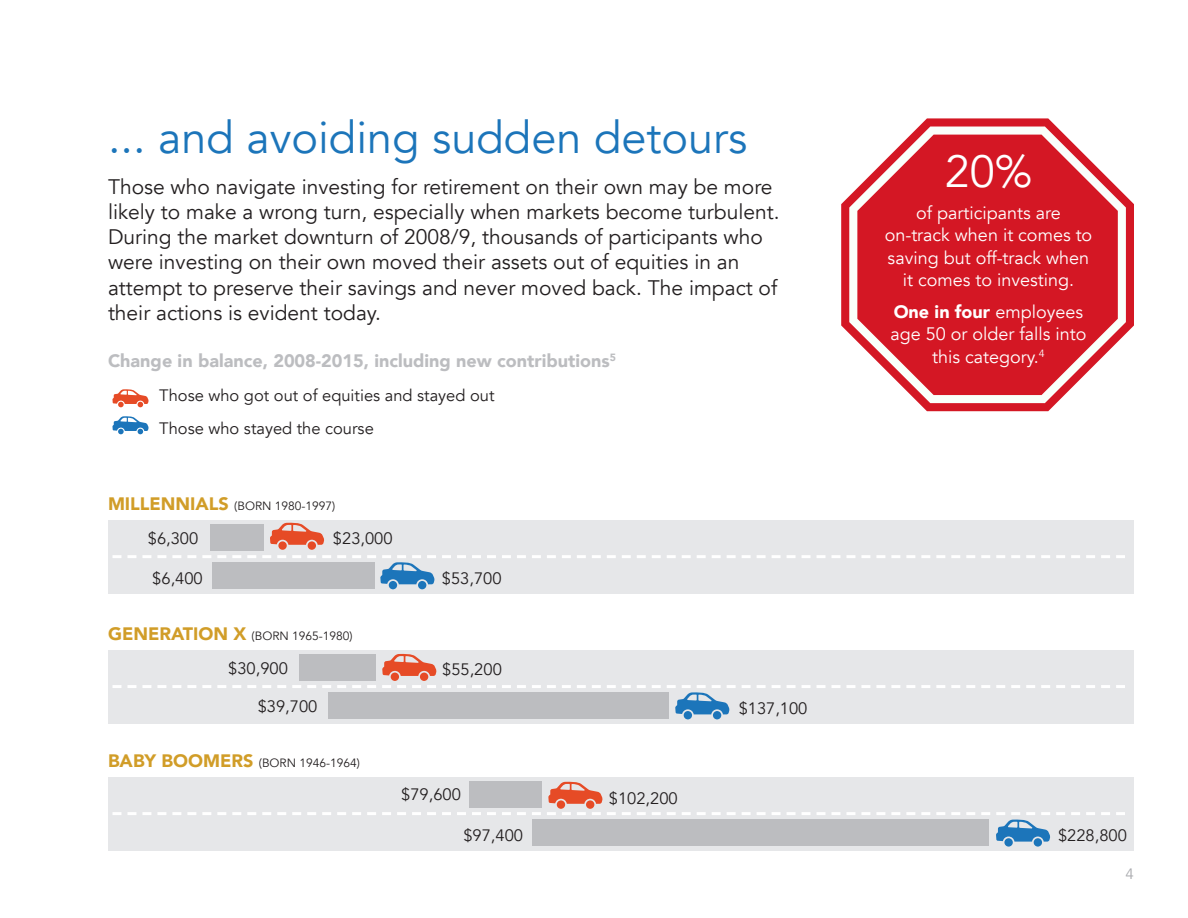
<style>
.page{position:relative;width:1188px;height:918px;background:#fff}
.page>*{position:absolute;margin:0;border:0;box-sizing:border-box;transform-origin:0 0}
.t1{font:45px "Avenir";color:#1c75ba}
.t2{font:45px "Avenir";color:#fff}
.t3{font:21px/25.2px "Avenir";color:#231f20}
.t4{font:18px/22.5px "Avenir";color:#fff;text-align:center}
.t5{font:900 18px "Avenir";color:#bcbdc0}
.t6{font:16.5px "Avenir";color:#231f20}
.t7{font:15px "Avenir";color:#a8a9ad}
.t8{font:12px "Avenir";color:#231f20}
.s1{font-weight:900;font-size:18px;color:#d19d28}
.s2{font-weight:900}
</style>
<div class="page">
<div style="left:108px;top:520px;width:1026px;height:73px;background:#e6e7e9"></div>
<div style="left:108px;top:650px;width:1026px;height:73px;background:#e6e7e9"></div>
<div style="left:108px;top:777px;width:1026px;height:73px;background:#e6e7e9"></div>
<svg style="left:112px;top:389px;width:37px;height:18px"></svg>
<svg style="left:112px;top:416px;width:37px;height:18px"></svg>
<svg style="left:112px;top:522px;width:1013px;height:67px"></svg>
<svg style="left:112px;top:654px;width:1013px;height:65px"></svg>
<svg style="left:112px;top:781px;width:1013px;height:66px"></svg>
<svg style="left:841px;top:118px;width:293px;height:293px"></svg>
<svg style="left:849px;top:127px;width:277px;height:276px"></svg>
<svg style="left:857px;top:135px;width:261px;height:260px;background:#d93641"></svg>
<div style="left:210px;top:524px;width:54px;height:27px;background:#bcbdc0"></div>
<div style="left:212px;top:562px;width:162px;height:27px;background:#bcbdc0"></div>
<div style="left:300px;top:654px;width:76px;height:27px;background:#bcbdc0"></div>
<div style="left:469px;top:781px;width:73px;height:27px;background:#bcbdc0"></div>
<div style="left:328px;top:692px;width:341px;height:27px;background:#bcbdc0"></div>
<div style="left:533px;top:819px;width:456px;height:27px;background:#bcbdc0"></div>
<p class="t1" style="left:108px;top:111px;width:641px">... and avoiding sudden detours</p>
<p class="t3" style="left:108px;top:174px;width:673px">Those who navigate investing for retirement on their own may be more likely to make a wrong turn, especially when markets become turbulent.<br>During the market downturn of 2008/9, thousands of participants who were investing on their own moved their assets out of equities in an attempt to preserve their savings and never moved back. The impact of their actions is evident today.</p>
<p class="t5" style="left:108px;top:346px;width:510px">Change in balance, 2008-2015, including new contributions<sup>5</sup></p>
<p class="t6" style="left:159px;top:386px;width:337px">Those who got out of equities and stayed out</p>
<p class="t6" style="left:159px;top:419px;width:216px">Those who stayed the course</p>
<p class="t8" style="left:108px;top:499px;width:229px"><span class="s1">MILLENNIALS</span> (BORN 1980-1997)</p>
<p class="t6" style="left:148px;top:529px;width:52px">$6,300</p>
<p class="t6" style="left:152px;top:568px;width:52px">$6,400</p>
<p class="t6" style="left:333px;top:529px;width:61px">$23,000</p>
<p class="t6" style="left:442px;top:568px;width:61px">$53,700</p>
<p class="t8" style="left:108px;top:628px;width:246px"><span class="s1">GENERATION X</span> (BORN 1965-1980)</p>
<p class="t6" style="left:228px;top:658px;width:61px">$30,900</p>
<p class="t6" style="left:258px;top:697px;width:61px">$39,700</p>
<p class="t8" style="left:108px;top:756px;width:253px"><span class="s1">BABY BOOMERS</span> (BORN 1946-1964)</p>
<p class="t6" style="left:442px;top:660px;width:61px">$55,200</p>
<p class="t6" style="left:401px;top:785px;width:61px">$79,600</p>
<p class="t6" style="left:463px;top:825px;width:61px">$97,400</p>
<p class="t6" style="left:609px;top:789px;width:70px">$102,200</p>
<p class="t6" style="left:739px;top:698px;width:70px">$137,100</p>
<p class="t2" style="left:945px;top:145px;width:89px">20%</p>
<p class="t4" style="left:885px;top:202px;width:209px">of participants are on-track when it comes to saving but off-track when it comes to investing.</p>
<p class="t4" style="left:891px;top:301px;width:197px"><span class="s2">One in four</span> employees age 50 or older falls into this category.<sup>4</sup></p>
<p class="t6" style="left:1058px;top:825px;width:70px">$228,800</p>
<p class="t7" style="left:1126px;top:865px;width:10px">4</p>
</div>
